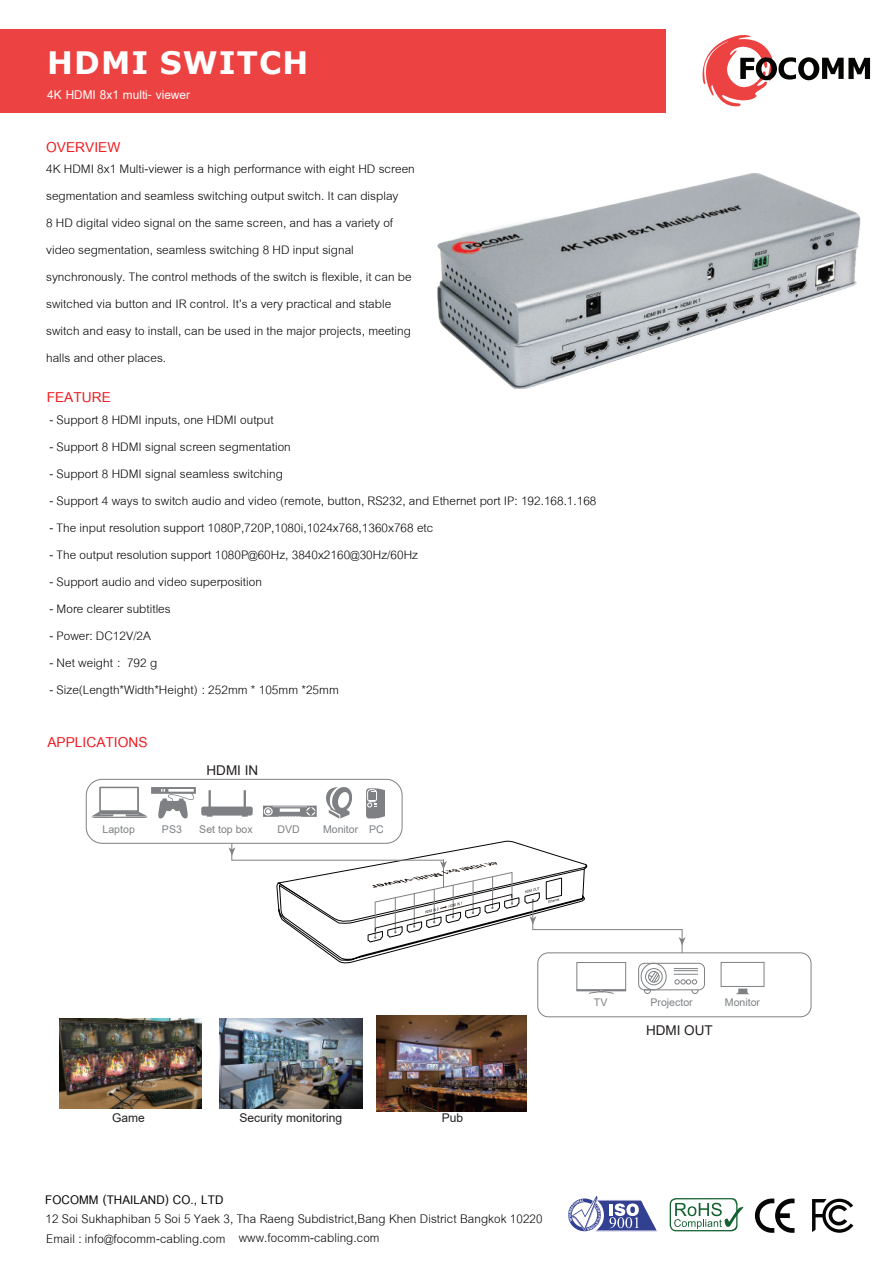
<style>
.page{position:relative;width:893px;height:1263px;background:#fff}
.page>*{position:absolute;margin:0;border:0;box-sizing:border-box;transform-origin:0 0}
.t1{font:700 30.9px "Verdana";letter-spacing:.035em;color:#fff}
.t2{font:700 21px "Cordia New";color:#ed1d23}
.t3{font:700 18.6px "Cordia New";color:#fff}
.t4{font:18.3px/19.5px "Cordia New";letter-spacing:.005em;color:#040503}
.t5{font:700 18.3px "Cordia New";letter-spacing:.005em;color:#040503}
.t6{font:18px/27px "Cordia New";color:#040503}
.t7{font:13.5px "Arial";color:#231f20}
.t8{font:12px "Arial";color:#231f20}
.t9{font:10.5px "Arial";color:#7e8083}
</style>
<div class="page">
<div style="left:0;top:29px;width:666px;height:83px;background:#ec4342"></div>
<svg style="left:702px;top:35px;width:168px;height:72px"></svg>
<svg style="left:568px;top:1196px;width:89px;height:36px"></svg>
<svg style="left:670px;top:1198px;width:73px;height:33px"></svg>
<svg style="left:755px;top:1198px;width:39px;height:35px"></svg>
<svg style="left:812px;top:1199px;width:41px;height:34px"></svg>
<img style="left:59px;top:1018px;width:143px;height:90px">
<img style="left:220px;top:1018px;width:142px;height:90px">
<img style="left:377px;top:1015px;width:149px;height:97px">
<div style="left:86px;top:779px;width:316px;height:64px;border:1px solid #7e8083;border-radius:16px"></div>
<div style="left:537px;top:952px;width:274px;height:65px;border:1px solid #7e8083;border-radius:11px"></div>
<svg style="left:326px;top:787px;width:26px;height:32px"></svg>
<svg style="left:263px;top:806px;width:54px;height:11px"></svg>
<svg style="left:91px;top:786px;width:162px;height:33px"></svg>
<div style="left:577px;top:962px;width:49px;height:28px;border:1px solid #7e8083"></div>
<svg style="left:576px;top:989px;width:50px;height:5px"></svg>
<div style="left:641px;top:963px;width:25px;height:27px;border:1px solid #7e8083;border-radius:50%"></div>
<div style="left:645px;top:968px;width:17px;height:17px;border:1px solid #7e8083;border-radius:50%"></div>
<svg style="left:648px;top:971px;width:11px;height:12px"></svg>
<div style="left:638px;top:963px;width:67px;height:27px;border:1px solid #7e8083;border-radius:6px"></div>
<svg style="left:644px;top:989px;width:7px;height:5px"></svg>
<svg style="left:674px;top:968px;width:24px;height:26px"></svg>
<div style="left:721px;top:962px;width:43px;height:25px;border:1px solid #7e8083"></div>
<svg style="left:736px;top:988px;width:13px;height:6px"></svg>
<hr style="left:532px;top:929px;width:150px;height:1px;background:#7e8083">
<hr style="left:231px;top:860px;width:212px;height:1px;background:#7e8083">
<svg style="left:228px;top:843px;width:7px;height:17px"></svg>
<svg style="left:679px;top:929px;width:7px;height:24px"></svg>
<svg style="left:366px;top:788px;width:12px;height:30px"></svg>
<svg style="left:368px;top:788px;width:17px;height:30px"></svg>
<svg style="left:277px;top:840px;width:311px;height:124px"></svg>
<img style="left:437px;top:173px;width:424px;height:215px">
<h1 class="t1" style="left:47px;top:45px;width:263px">HDMI SWITCH</h1>
<p class="t3" style="left:47px;top:82px;width:144px">4K HDMI 8x1 multi- viewer</p>
<p class="t2" style="left:46px;top:132px;width:76px">OVERVIEW</p>
<p class="t6" style="left:46px;top:153px;width:370px">4K HDMI 8x1 Multi-viewer is a high performance with eight HD screen segmentation and seamless switching output switch. It can display<br>8 HD digital video signal on the same screen, and has a variety of video segmentation, seamless switching 8 HD input signal synchronously. The control methods of the switch is flexible, it can be switched via button and IR control. Itís a very practical and stable switch and easy to install, can be used in the major projects, meeting halls and other places.</p>
<p class="t2" style="left:47px;top:383px;width:66px">FEATURE</p>
<p class="t6" style="left:49px;top:404px;width:226px">- Support 8 HDMI inputs, one HDMI output</p>
<p class="t6" style="left:49px;top:431px;width:243px">- Support 8 HDMI signal screen segmentation</p>
<p class="t6" style="left:49px;top:458px;width:235px">- Support 8 HDMI signal seamless switching</p>
<p class="t6" style="left:49px;top:485px;width:549px">- Support 4 ways to switch audio and video (remote, button, RS232, and Ethernet port IP: 192.168.1.168</p>
<p class="t6" style="left:49px;top:512px;width:385px">- The input resolution support 1080P,720P,1080i,1024x768,1360x768 etc</p>
<p class="t6" style="left:49px;top:539px;width:370px">- The output resolution support 1080P@60Hz, 3840x2160@30Hz/60Hz</p>
<p class="t6" style="left:49px;top:566px;width:214px">- Support audio and video superposition</p>
<p class="t6" style="left:49px;top:593px;width:123px">- More clearer subtitles</p>
<p class="t6" style="left:49px;top:620px;width:103px">- Power: DC12V/2A</p>
<p class="t6" style="left:49px;top:647px;width:109px">- Net weight : 792 g</p>
<p class="t6" style="left:49px;top:674px;width:291px">- Size(Length*Width*Height) : 252mm * 105mm *25mm</p>
<p class="t2" style="left:47px;top:727px;width:102px">APPLICATIONS</p>
<p class="t7" style="left:207px;top:765px;width:53px">HDMI IN</p>
<p class="t9" style="left:103px;top:825px;width:34px">Laptop</p>
<p class="t9" style="left:162px;top:825px;width:21px">PS3</p>
<p class="t9" style="left:199px;top:825px;width:55px">Set top box</p>
<p class="t9" style="left:278px;top:825px;width:24px">DVD</p>
<p class="t9" style="left:323px;top:825px;width:37px">Monitor</p>
<p class="t9" style="left:369px;top:825px;width:16px">PC</p>
<p class="t8" style="left:112px;top:1113px;width:34px">Game</p>
<p class="t8" style="left:239px;top:1113px;width:104px">Security monitoring</p>
<p class="t8" style="left:442px;top:1113px;width:23px">Pub</p>
<p class="t5" style="left:45px;top:1187px;width:180px">FOCOMM (THAILAND) CO., LTD</p>
<p class="t4" style="left:45px;top:1207px;width:499px">12 Soi Sukhaphiban 5 Soi 5 Yaek 3, Tha Raeng Subdistrict,Bang Khen District Bangkok 10220<br>Email : info@focomm-cabling.com</p>
<p class="t4" style="left:239px;top:1226px;width:142px">www.focomm-cabling.com</p>
<p class="t9" style="left:594px;top:998px;width:15px">TV</p>
<p class="t9" style="left:650px;top:998px;width:44px">Projector</p>
<p class="t9" style="left:725px;top:998px;width:37px">Monitor</p>
<p class="t7" style="left:646px;top:1025px;width:68px">HDMI OUT</p>
</div>
